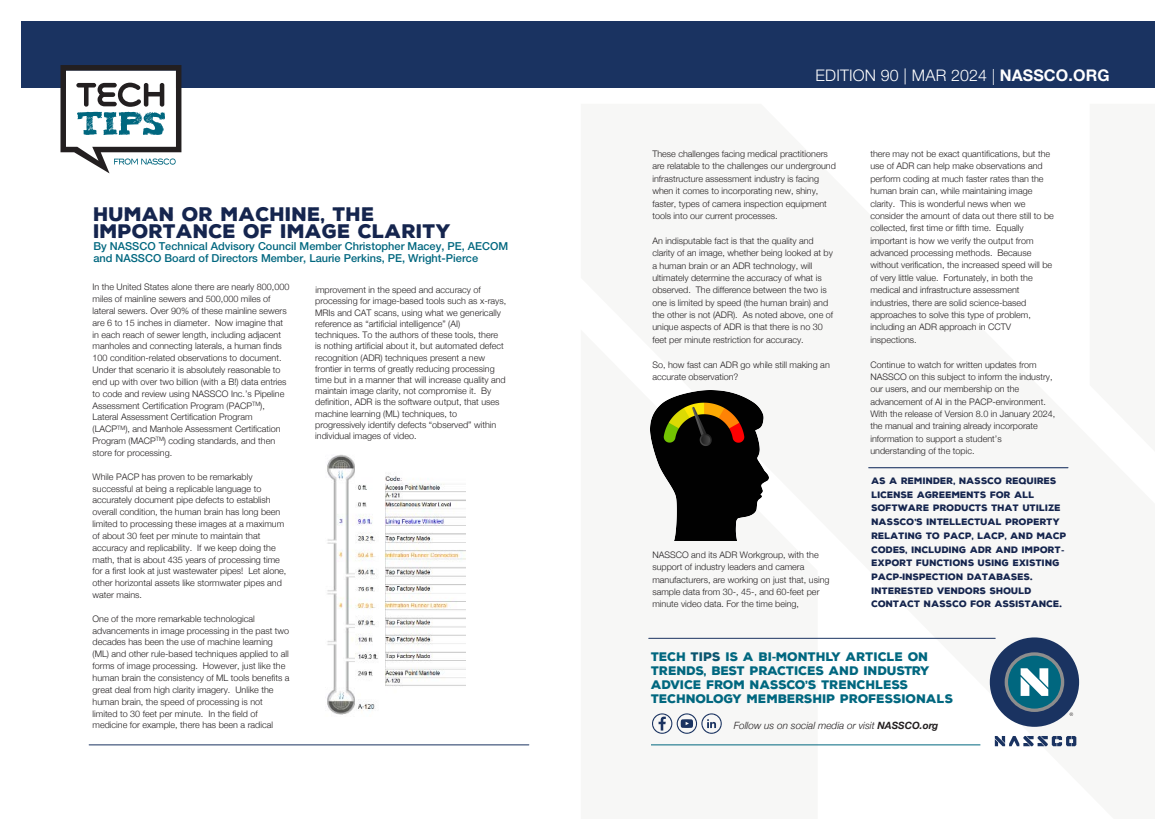
<style>
.page{position:relative;width:1176px;height:840px;background:#fff}
.page>*{position:absolute;margin:0;border:0;box-sizing:border-box;transform-origin:0 0}
.t1{font:900 19px/17.4px "Nexa Rust Sans";color:#15254e}
.t2{font:300 16px "Helvetica Neue LT Pro";letter-spacing:.01em;color:#fff}
.t3{font:900 12px/13.7px "Nexa Rust Sans";color:#00677f}
.t4{font:500 11px/11.6px "Helvetica Neue LT Pro";color:#00677f}
.t5{font:italic 300 10px "Helvetica Neue";color:#231f20}
.t6{font:300 9px/12.4px "Helvetica Neue";color:#231f20}
.t7{font:900 9px/13.7px "Nexa Rust Sans";color:#15254e}
.s1{font-family:"Avenir LT Std"}
.s2{font-family:"Helvetica Neue";font-weight:700}
.s3{font-family:"Arial";font-weight:700}
.s4{font-family:"Arial"}
.s5{color:#0a546e}
.s6{font-family:"Helvetica";font-weight:700}
.s7{font-weight:700}
</style>
<div class="page">
<svg style="left:995px;top:735px;width:81px;height:11px"></svg>
<div style="left:990px;top:637px;width:89px;height:89px;background:#1a3361;border-radius:50%"></div>
<svg style="left:1005px;top:652px;width:59px;height:59px"></svg>
<div style="left:1008px;top:655px;width:53px;height:53px;background:#00677f;border-radius:50%"></div>
<svg style="left:1021px;top:668px;width:27px;height:27px"></svg>
<svg style="left:652px;top:713px;width:70px;height:20px"></svg>
<div style="left:21px;top:21px;width:1134px;height:67px;background:#1a3361"></div>
<svg style="left:61px;top:65px;width:120px;height:108px"></svg>
<hr style="left:651px;top:744px;width:329px;height:1px;background:#00677f">
<hr style="left:89px;top:744px;width:440px;height:1px;background:#1a3361">
<hr style="left:649px;top:638px;width:346px;height:1px;background:#1a3361">
<hr style="left:869px;top:467px;width:199px;height:1px;background:#1a3361">
<img style="left:650px;top:390px;width:119px;height:150px">
<img style="left:327px;top:454px;width:138px;height:261px">
<h1 class="t1" style="left:93px;top:205px;width:359px">HUMAN OR MACHINE, THE<br>IMPORTANCE OF IMAGE CLARITY</h1>
<p class="t4" style="left:93px;top:240px;width:416px">By NASSCO Technical Advisory Council Member Christopher Macey, PE, AECOM and NASSCO Board of Directors Member, Laurie Perkins, PE, Wright-Pierce</p>
<p class="t6" style="left:93px;top:280px;width:198px;line-height:11.8px">In the United States alone there are nearly 800,000 miles of mainline sewers and 500,000 miles of lateral sewers. Over 90% of these mainline sewers are 6 to 15 inches in diameter. Now imagine that in each reach of sewer length, including adjacent manholes and connecting laterals, a human finds 100 condition-related observations to document.<br>Under that scenario it is absolutely reasonable to end up with over two billion (with a B!) data entries to code and review using NASSCO Inc.’s Pipeline Assessment Certification Program (PACP<sup>TM</sup>), Lateral Assessment Certification Program (LACP<sup>TM</sup>), and Manhole Assessment Certification Program (MACP<sup>TM</sup>) coding standards, and then store for processing.</p>
<p class="t6" style="left:93px;top:470px;width:195px;line-height:11.8px">While PACP has proven to be remarkably successful at being a replicable language to accurately document pipe defects to establish overall condition, the human brain has long been limited to processing these images at a maximum of about 30 feet per minute to maintain that accuracy and replicability. If we keep doing the math, that is about 435 years of processing time for a first look at just wastewater pipes! Let alone, other horizontal assets like stormwater pipes and water mains.</p>
<p class="t6" style="left:93px;top:612px;width:199px;line-height:11.8px">One of the more remarkable technological advancements in image processing in the past two decades has been the use of machine learning (ML) and other rule-based techniques applied to all forms of image processing. However, just like the human brain the consistency of ML tools benefits a great deal from high clarity imagery. Unlike the human brain, the speed of processing is not limited to 30 feet per minute. In the field of medicine for example, there has been a radical</p>
<p class="t6" style="left:315px;top:284px;width:193px;line-height:11.2px">improvement in the speed and accuracy of processing for image-based tools such as x-rays, MRIs and CAT scans, using what we generically reference as “artificial intelligence” (AI) techniques. To the authors of these tools, there is nothing artificial about it, but automated defect recognition (ADR) techniques present a new frontier in terms of greatly reducing processing time but in a manner that will increase quality and maintain image clarity, not compromise it. By definition, ADR is the software output, that uses machine learning (ML) techniques, to progressively identify defects “observed” within individual images of video.</p>
<h2 class="t2" style="left:816px;top:66px;width:295px">EDITION 90 | MAR 2024 <span class="s1">|</span> <span class="s2">NASSCO.ORG</span></h2>
<p class="t6" style="left:652px;top:147px;width:185px">These challenges facing medical practitioners are relatable to the challenges our underground infrastructure assessment industry is facing when it comes to incorporating new, shiny, faster, types of camera inspection equipment tools into our current processes.</p>
<p class="t6" style="left:652px;top:234px;width:182px">An indisputable fact is that the quality and clarity of an image, whether being looked at by a human brain or an ADR technology, will ultimately determine the accuracy of what is observed. The difference between the two is one is limited by speed (the human brain) and the other is not (ADR). As noted above, one of unique aspects of ADR is that there is no 30 feet per minute restriction for accuracy.</p>
<p class="t6" style="left:652px;top:357px;width:179px">So, how fast can ADR go while still making an accurate observation?</p>
<p class="t6" style="left:652px;top:547px;width:179px">NASSCO and its ADR Workgroup, with the support of industry leaders and camera manufacturers, are working on just that, using sample data from 30-, 45-, and 60-feet per minute video data. For the time being,</p>
<p class="t6" style="left:870px;top:147px;width:185px">there may not be exact quantifications, but the use of ADR can help make observations and perform coding at much faster rates than the human brain can, while maintaining image clarity. This is wonderful news when we consider the amount of data out there still to be collected, first time or fifth time. Equally important is how we verify the output from advanced processing methods. Because without verification, the increased speed will be of very little value. Fortunately, in both the medical and infrastructure assessment industries, there are solid science-based approaches to solve this type of problem, including an ADR approach in CCTV inspections.</p>
<p class="t6" style="left:870px;top:357px;width:187px">Continue to watch for written updates from NASSCO on this subject to inform the industry, our users, and our membership on the advancement of AI in the PACP-environment.<br>With the release of Version 8.0 in January 2024, the manual and training already incorporate information to support a student’s understanding of the topic.</p>
<p class="t7" style="left:871px;top:473px;width:197px">AS A REMINDER, NASSCO REQUIRES<br>LICENSE AGREEMENTS FOR ALL<br>SOFTWARE PRODUCTS THAT UTILIZE<br>NASSCO’S INTELLECTUAL PROPERTY<br>RELATING TO PACP, LACP, AND MACP<br>CODES, INCLUDING ADR AND IMPORT<span class="s3">-<br></span>EXPORT FUNCTIONS USING EXISTING<br>PACP<span class="s4">-</span>INSPECTION DATABASES.<br>INTERESTED VENDORS SHOULD<br>CONTACT NASSCO FOR ASSISTANCE.</p>
<h3 class="t3" style="left:651px;top:650px;width:304px">TECH <span class="s5">TIPS</span> IS A BI<span class="s6">-</span>MONTHLY ARTICLE ON TRENDS, BEST PRACTICES AND INDUSTRY ADVICE FROM NASSCO’S TRENCHLESS TECHNOLOGY MEMBERSHIP PROFESSIONALS</h3>
<p class="t5" style="left:734px;top:717px;width:206px">Follow us on social media or visit <span class="s7">NASSCO.org</span></p>
</div>
